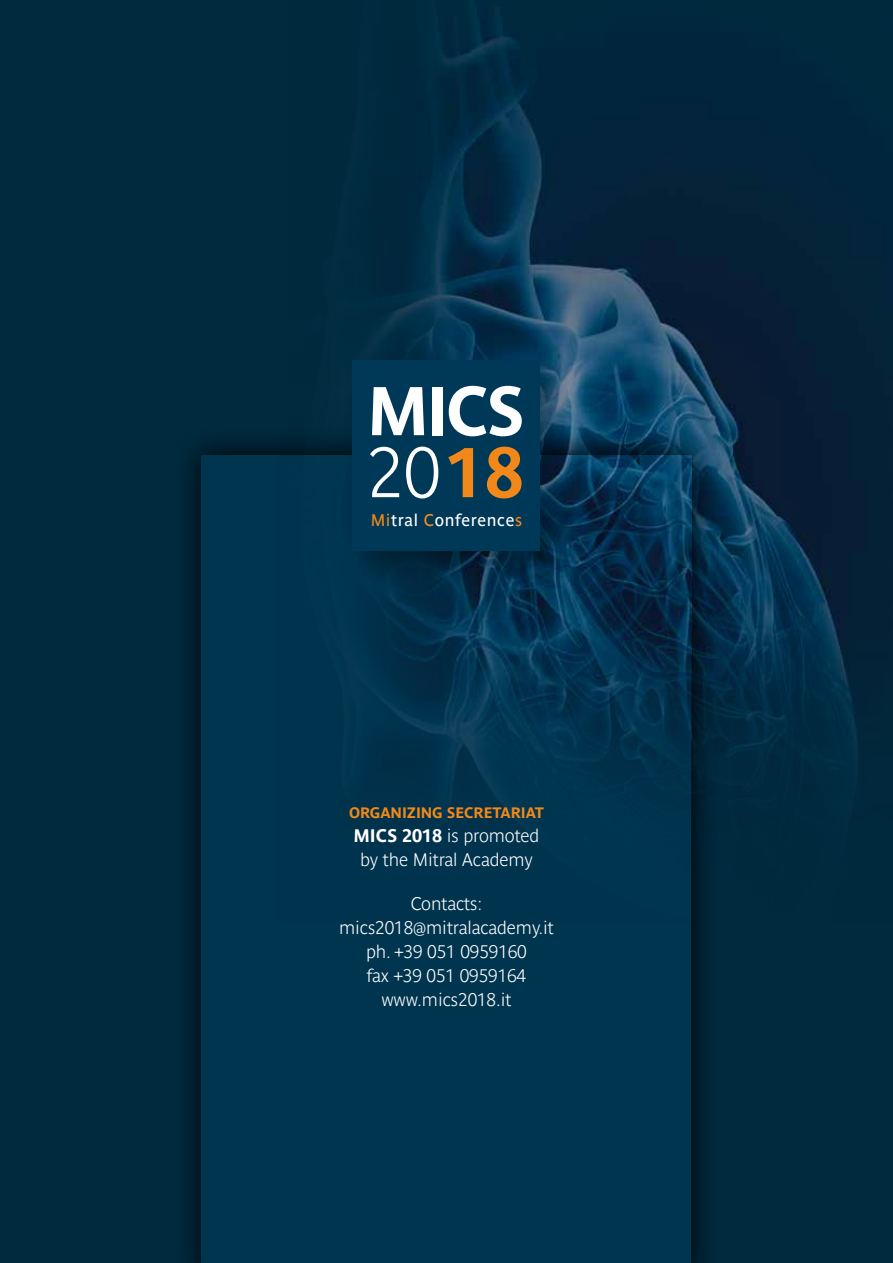
<style>
.page{position:relative;width:893px;height:1263px;background:#002a3e}
.page>*{position:absolute;margin:0;border:0;box-sizing:border-box;transform-origin:0 0}
.t1{font:700 69.45px "Parisine Clair";color:#fff}
.t2{font:700 68.1px "Parisine Ptf";color:#fff}
.t3{font:700 18px/24px "Parisine Clair";letter-spacing:-.005em;color:#fff;text-align:center}
.t4{font:16.65px "Parisine Ptf";letter-spacing:.035em;color:#fff}
.t5{font:700 15px "Parisine Ptf";letter-spacing:-.005em;color:#f18819}
.s1{font-family:"Parisine Ptf";color:#f18819}
.s2{color:#f18819}
.s3{font-family:"Parisine Ptf"}
</style>
<div class="page">
<img style="left:372px;top:7px;width:494px;height:755px">
<svg style="left:189px;top:427px;width:530px;height:836px;fill:#002234"></svg>
<div style="left:202px;top:455px;width:489px;height:808px;background:#00354f"></div>
<img style="left:385px;top:455px;width:306px;height:337px">
<div style="left:341px;top:349px;width:235px;height:238px;background:#000;opacity:.3"></div>
<div style="left:353px;top:360px;width:187px;height:191px;background:#003958"></div>
<h2 class="t2" style="left:367px;top:360px;width:160px">MICS</h2>
<h1 class="t1" style="left:367px;top:433px;width:158px">20<span class="s1">18</span></h1>
<p class="t4" style="left:371px;top:508px;width:153px"><span class="s2">Mi</span>tral <span class="s2">C</span>onference<span class="s2">s</span></p>
<p class="t5" style="left:349px;top:802px;width:196px">ORGANIZING SECRETARIAT</p>
<p class="t3" style="left:353px;top:824px;width:188px"><span class="s3">MICS 2018</span> is promoted by the Mitral Academy</p>
<p class="t3" style="left:339px;top:891px;width:216px">Contacts: mics2018@mitralacademy.it ph. +39 051 0959160<br>fax +39 051 0959164 www.mics2018.it</p>
</div>
